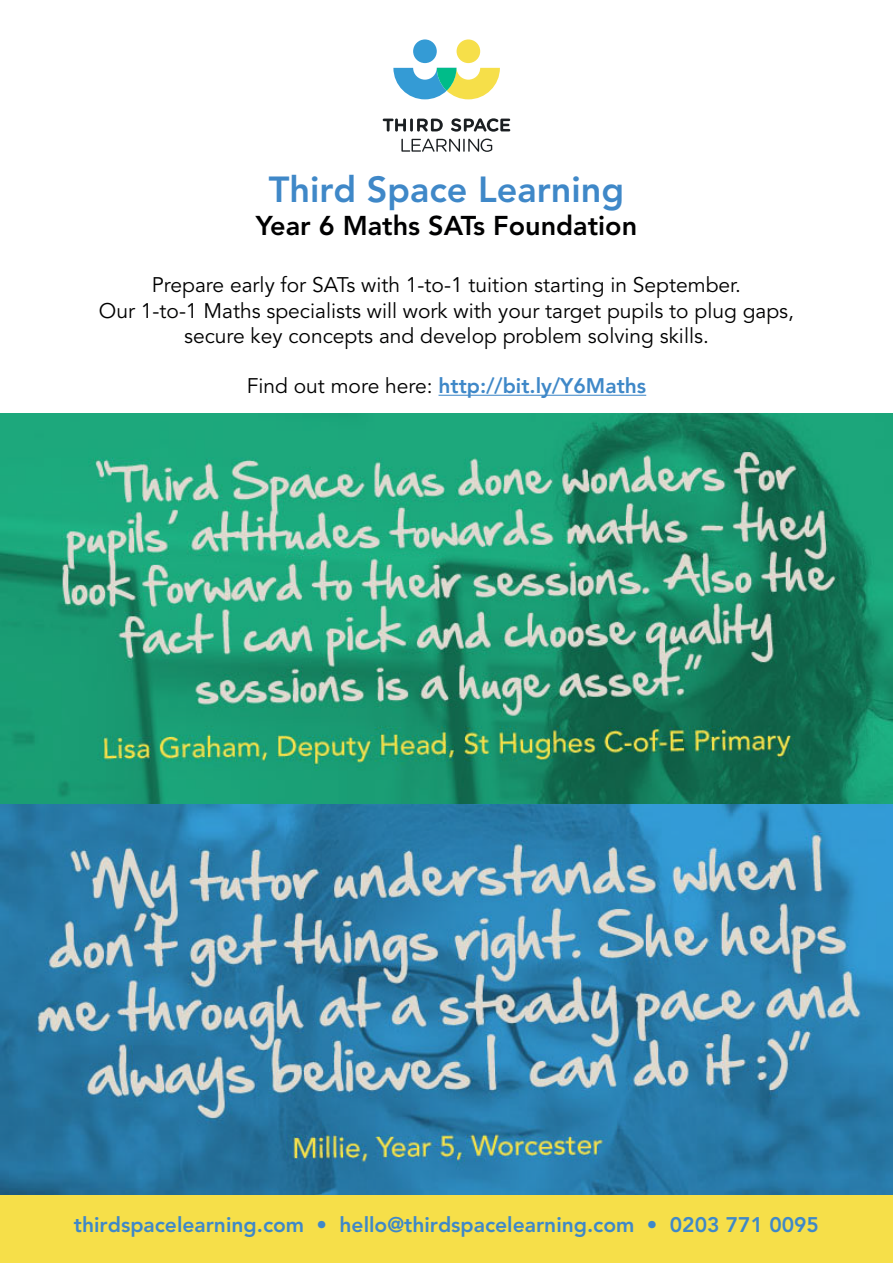
<style>
.page{position:relative;width:893px;height:1263px;background:#fff}
.page>*{position:absolute;margin:0;border:0;box-sizing:border-box;transform-origin:0 0}
.t1{font:800 36px "Avenir";color:#3f88c8}
.t2{font:800 27px "Avenir";color:#000001}
.t3{font:21px/25.2px "Avenir";color:#000001;text-align:center}
.t4{font:800 21px "Avenir";color:#3f88c8}
.s1{font-weight:400;color:#000001}
</style>
<div class="page">
<div style="left:0;top:1152px;width:893px;height:111px;background:#f6df49"></div>
<img style="left:0;top:413px;width:893px;height:782px">
<hr style="left:438px;top:395px;width:208px;height:1px;background:#3f88c8">
<svg style="left:383px;top:118px;width:23px;height:14px"></svg>
<hr style="left:410px;top:118px;width:3px;height:14px;background:#1b1f22">
<svg style="left:417px;top:119px;width:26px;height:13px"></svg>
<svg style="left:451px;top:118px;width:59px;height:14px"></svg>
<svg style="left:401px;top:139px;width:91px;height:13px"></svg>
<div style="left:457px;top:39px;width:23px;height:24px;background:#f6df49;border-radius:50%"></div>
<div style="left:413px;top:39px;width:24px;height:24px;background:#349bd5;border-radius:50%"></div>
<svg style="left:393px;top:68px;width:107px;height:31px"></svg>
<h1 class="t1" style="left:269px;top:168px;width:357px">Third Space Learning</h1>
<p class="t2" style="left:256px;top:209px;width:383px">Year 6 Maths SATs Foundation</p>
<p class="t3" style="left:99px;top:273px;width:697px">Prepare early for SATs with 1-to-1 tuition starting in September.<br>Our 1-to-1 Maths specialists will work with your target pupils to plug gaps, secure key concepts and develop problem solving skills.</p>
<p class="t4" style="left:247px;top:373px;width:401px"><span class="s1">Find out more here:</span> http://bit.ly/Y6Maths</p>
<p class="t4" style="left:74px;top:1212px;width:747px">thirdspacelearning.com • hello@thirdspacelearning.com • 0203 771 0095</p>
</div>
